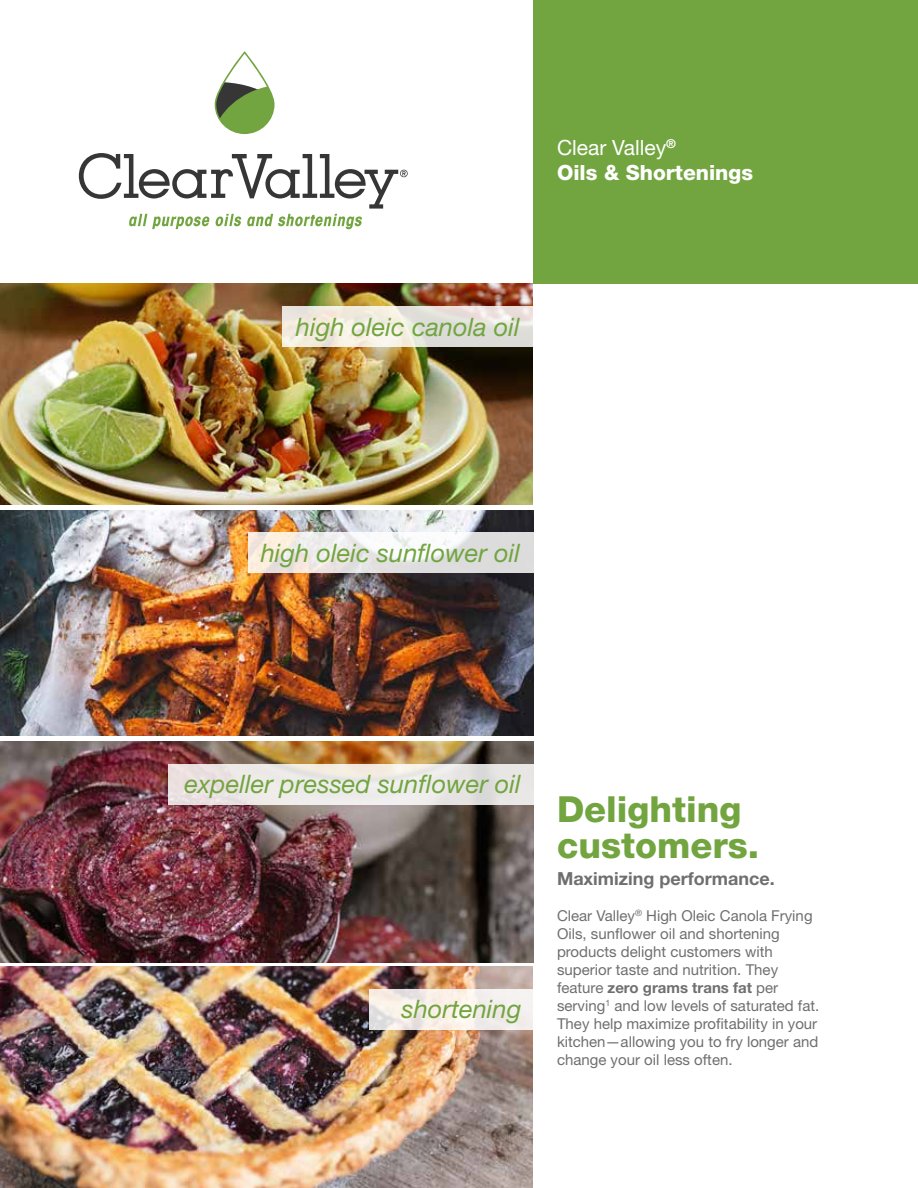
<style>
.page{position:relative;width:918px;height:1188px;background:#fff}
.page>*{position:absolute;margin:0;border:0;box-sizing:border-box;transform-origin:0 0}
.t1{font:800 36px/36px "Helvetica Neue LT Std";color:#72a540}
.t2{font:italic 25.5px "Helvetica Neue LT Std";color:#72a540}
.t3{font:800 21px/25.2px "Helvetica Neue LT Std";color:#fff}
.t4{font:700 18px "Helvetica Neue LT Std";color:#706f6f}
.t5{font:15px/18px "Helvetica Neue LT Std";color:#706f6f}
.s1{font-weight:400}
.s2{font-weight:700}
</style>
<div class="page">
<img style="left:0;top:284px;width:533px;height:221px">
<div style="left:533px;top:0;width:385px;height:284px;background:#72a540"></div>
<svg style="left:215px;top:51px;width:60px;height:83px"></svg>
<svg style="left:79px;top:153px;width:329px;height:76px"></svg>
<img style="left:0;top:510px;width:533px;height:225px">
<img style="left:0;top:742px;width:533px;height:221px">
<img style="left:0;top:967px;width:533px;height:221px">
<svg style="left:282px;top:306px;width:251px;height:41px;background:#eae6de"></svg>
<svg style="left:248px;top:533px;width:286px;height:40px"></svg>
<svg style="left:169px;top:764px;width:365px;height:40px;background:#ebe7e5"></svg>
<svg style="left:370px;top:990px;width:163px;height:40px;fill:#f5efea"></svg>
<h3 class="t3" style="left:557px;top:135px;width:198px"><span class="s1">Clear Valley</span><sup>®<br></sup>Oils &amp; Shortenings</h3>
<h2 class="t2" style="left:296px;top:311px;width:225px">high oleic canola oil</h2>
<h2 class="t2" style="left:261px;top:538px;width:261px">high oleic sunflower oil</h2>
<h2 class="t2" style="left:185px;top:768px;width:338px">expeller pressed sunflower oil</h2>
<h2 class="t2" style="left:401px;top:994px;width:121px">shortening</h2>
<h1 class="t1" style="left:557px;top:791px;width:204px">Delighting customers.</h1>
<p class="t4" style="left:557px;top:867px;width:219px">Maximizing performance.</p>
<p class="t5" style="left:557px;top:906px;width:264px">Clear Valley<sup>®</sup> High Oleic Canola Frying Oils, sunflower oil and shortening products delight customers with superior taste and nutrition. They feature <span class="s2">zero grams trans fat</span> per serving<sup>1</sup> and low levels of saturated fat.<br>They help maximize profitability in your kitchen—allowing you to fry longer and change your oil less often.</p>
</div>
